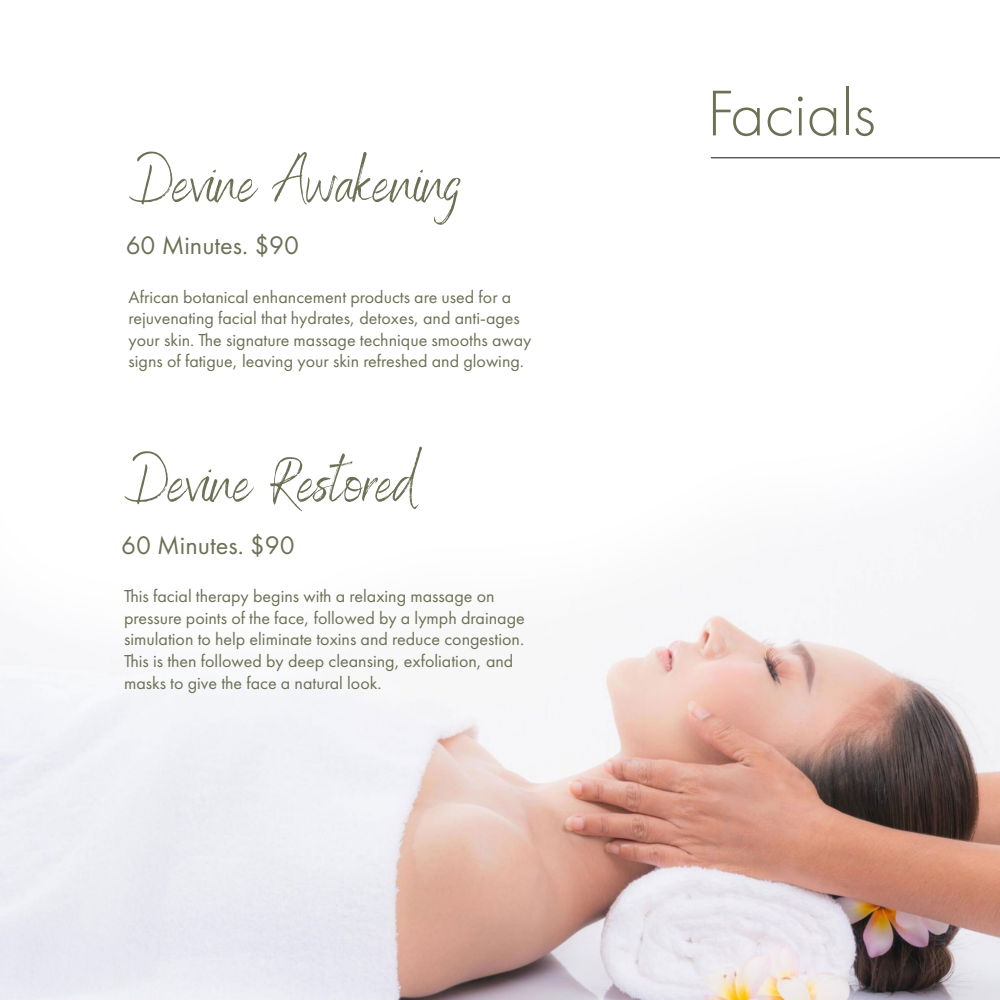
<style>
.page{position:relative;width:1000px;height:1000px;background:#fff}
.page>*{position:absolute;margin:0;border:0;box-sizing:border-box;transform-origin:0 0}
.t1{font:300 66.95px "Futura PT";color:#6c7155}
.t2{font:62.5px "Benedict";color:#6c7155}
.t3{font:26.35px "Futura PT";color:#6c7155}
.t4{font:18px/21.6px "Futura PT";color:#6c7155}
</style>
<div class="page">
<img style="left:0;top:496px;width:1000px;height:504px">
<svg style="left:125px;top:446px;width:297px;height:65px"></svg>
<hr style="left:711px;top:158px;width:289px;height:1px;background:#231f20">
<h2 class="t2" style="left:129px;top:144px;width:333px">Devine Awakening</h2>
<h3 class="t3" style="left:126px;top:230px;width:175px">60 Minutes. $90</h3>
<p class="t4" style="left:129px;top:286px;width:404px">African botanical enhancement products are used for a rejuvenating facial that hydrates, detoxes, and anti-ages your skin. The signature massage technique smooths away signs of fatigue, leaving your skin refreshed and glowing.</p>
<h3 class="t3" style="left:121px;top:529px;width:175px">60 Minutes. $90</h3>
<p class="t4" style="left:124px;top:585px;width:402px">This facial therapy begins with a relaxing massage on pressure points of the face, followed by a lymph drainage simulation to help eliminate toxins and reduce congestion.<br>This is then followed by deep cleansing, exfoliation, and masks to give the face a natural look.</p>
<h1 class="t1" style="left:707px;top:75px;width:170px">Facials</h1>
</div>
